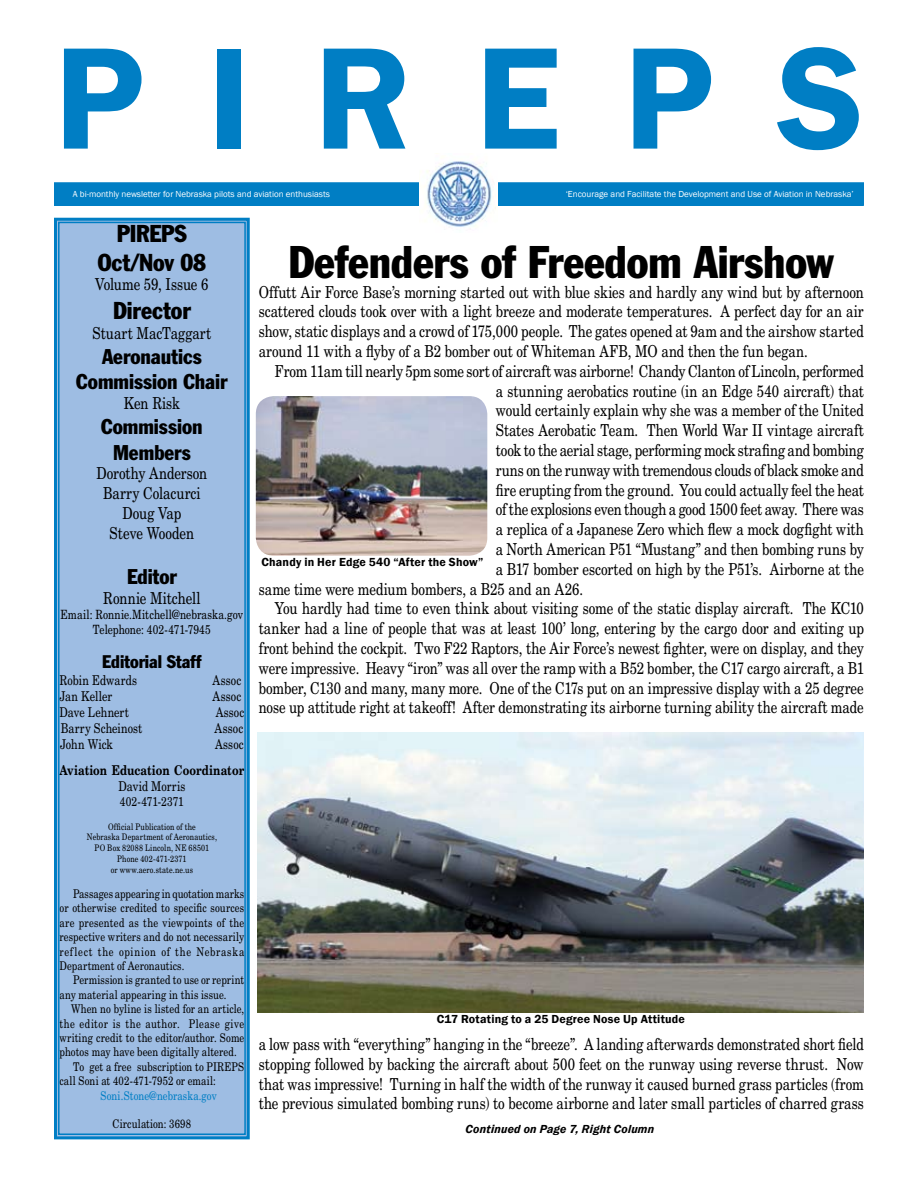
<style>
.page{position:relative;width:918px;height:1188px;background:#fff}
.page>*{position:absolute;margin:0;border:0;box-sizing:border-box;transform-origin:0 0}
.t1{font:600 150px "Franklin Gothic";letter-spacing:.42em;color:#007ec4}
.t2{font:condensed 45px "Franklin Gothic";letter-spacing:-.005em;color:#000}
.t3{font:condensed 24px/28.8px "Franklin Gothic";letter-spacing:-.005em;color:#000;text-align:center}
.t4{font:condensed 21px/25.2px "Franklin Gothic";color:#000;text-align:center}
.t5{font:condensed 18px "Franklin Gothic";color:#000}
.t6{font:16.5px/19.8px "New Century Schlbk";letter-spacing:-.005em;color:#000;text-align:justify;scale:.8 1}
.t7{font:13.5px "New Century Schlbk";letter-spacing:.01em;color:#000;scale:.8 1}
.t8{font:700 13.5px "New Century Schlbk";letter-spacing:.005em;color:#000;scale:.8 1}
.t9{font:12.75px/15.3px "New Century Schlbk";letter-spacing:.005em;color:#000;text-align:center;scale:.8 1}
.t10{font:12px/14.4px "New Century Schlbk";letter-spacing:.015em;color:#000;text-align:justify;scale:.8 1}
.t11{font:600 12px "Franklin Gothic";letter-spacing:.015em;color:#000}
.t12{font:12px "New Century Schlbk";letter-spacing:.045em;color:#000;scale:.8 1}
.t13{font:italic 600 12px "Franklin Gothic";color:#000}
.t14{font:12px "New Century Schlbk";letter-spacing:.01em;color:#007ec4;scale:.8 1}
.t15{font:9px "Franklin Gothic";color:#fff}
.t16{font:9px/10.8px "New Century Schlbk";letter-spacing:.02em;color:#000;text-align:center;scale:.8 1}
</style>
<div class="page">
<div style="left:55px;top:183px;width:808px;height:22px;background:#007ec4"></div>
<div style="left:54px;top:182px;width:810px;height:24px;border:2px solid #007ec4"></div>
<div style="left:56px;top:219px;width:192px;height:919px;background:#9ebde3"></div>
<div style="left:54px;top:218px;width:196px;height:921px;border:3px solid #007ec4"></div>
<img style="left:419px;top:161px;width:79px;height:66px">
<div style="left:58px;top:222px;width:188px;height:913px;border:2px solid #007ec4"></div>
<img style="left:256px;top:396px;width:231px;height:160px;border-radius:18px">
<img style="left:258px;top:733px;width:605px;height:280px">
<h1 class="t1" style="left:54px;top:6px;width:812px">PIREPS</h1>
<p class="t15" style="left:73px;top:188px;width:259px">A bi-monthly newsletter for Nebraska pilots and aviation enthusiasts</p>
<p class="t15" style="left:566px;top:188px;width:290px">‘Encourage and Facilitate the Development and Use of Aviation in Nebraska’</p>
<h3 class="t3" style="left:98px;top:219px;width:110px">PIREPS<br>Oct/Nov 08</h3>
<p class="t6" style="left:95px;top:275px;width:143px">Volume 59, Issue 6</p>
<h3 class="t3" style="left:113px;top:296px;width:79px">Director</h3>
<p class="t6" style="left:93px;top:323px;width:150px">Stuart MacTaggart</p>
<p class="t4" style="left:76px;top:344px;width:153px">Aeronautics<br>Commission Chair</p>
<p class="t6" style="left:124px;top:393px;width:72px">Ken Risk</p>
<p class="t4" style="left:101px;top:414px;width:103px">Commission<br>Members</p>
<p class="t6" style="left:96px;top:464px;width:140px;text-align:center">Dorothy Anderson<br>Barry Colacurci<br>Doug Vap<br>Steve Wooden</p>
<p class="t4" style="left:127px;top:563px;width:51px">Editor</p>
<p class="t6" style="left:103px;top:588px;width:123px">Ronnie Mitchell</p>
<p class="t9" style="left:61px;top:607px;width:230px">Email: Ronnie.Mitchell@nebraska.gov<br>Telephone: 402-471-7945</p>
<p class="t5" style="left:102px;top:651px;width:101px">Editorial Staff</p>
<p class="t7" style="left:60px;top:672px;width:98px">Robin Edwards</p>
<p class="t7" style="left:213px;top:672px;width:37px">Assoc</p>
<p class="t7" style="left:60px;top:688px;width:67px">Jan Keller</p>
<p class="t7" style="left:213px;top:688px;width:37px">Assoc</p>
<p class="t7" style="left:60px;top:704px;width:88px">Dave Lehnert</p>
<p class="t7" style="left:216px;top:704px;width:37px">Assoc</p>
<p class="t7" style="left:61px;top:720px;width:104px">Barry Scheinost</p>
<p class="t7" style="left:215px;top:720px;width:37px">Assoc</p>
<p class="t7" style="left:60px;top:736px;width:68px">John Wick</p>
<p class="t7" style="left:215px;top:736px;width:37px">Assoc</p>
<p class="t8" style="left:60px;top:761px;width:232px">Aviation Education Coordinator</p>
<p class="t7" style="left:118px;top:778px;width:85px">David Morris</p>
<p class="t9" style="left:120px;top:794px;width:81px">402-471-2371</p>
<p class="t16" style="left:87px;top:821px;width:164px">Official Publication of the<br>Nebraska Department of Aeronautics,<br>PO Box 82088 Lincoln, NE 68501<br>Phone 402-471-2371<br>or www.aero.state.ne.us</p>
<p class="t10" style="left:60px;top:886px;width:233px;text-indent:14px">Passages appearing in quotation marks or otherwise credited to specific sources are presented as the viewpoints of the respective writers and do not necessarily reflect the opinion of the Nebraska Department of Aeronautics.</p>
<p class="t10" style="left:60px;top:973px;width:232px;text-indent:14px">Permission is granted to use or reprint any material appearing in this issue.</p>
<p class="t10" style="left:71px;top:1002px;width:218px">When no byline is listed for an article,</p>
<p class="t12" style="left:60px;top:1016px;width:232px">the editor is the author. Please give</p>
<p class="t10" style="left:60px;top:1030px;width:232px">writing credit to the editor/author. Some</p>
<p class="t10" style="left:60px;top:1045px;width:223px">photos may have been digitally altered.</p>
<p class="t10" style="left:73px;top:1059px;width:216px">To get a free subscription to PIREPS</p>
<p class="t10" style="left:60px;top:1074px;width:197px">call Soni at 402-471-7952 or email:</p>
<p class="t14" style="left:100px;top:1088px;width:147px">Soni.Stone@nebraska.gov</p>
<p class="t10" style="left:113px;top:1117px;width:100px">Circulation: 3698</p>
<h2 class="t2" style="left:289px;top:234px;width:547px">Defenders of Freedom Airshow</h2>
<p class="t6" style="left:259px;top:282px;width:758px">Offutt Air Force Base’s morning started out with blue skies and hardly any wind but by afternoon scattered clouds took over with a light breeze and moderate temperatures. A perfect day for an air show, static displays and a crowd of 175,000 people. The gates opened at 9am and the airshow started around 11 with a flyby of a B2 bomber out of Whiteman AFB, MO and then the fun began.</p>
<p class="t6" style="left:275px;top:361px;width:738px">From 11am till nearly 5pm some sort of aircraft was airborne! Chandy Clanton of Lincoln, performed</p>
<p class="t6" style="left:496px;top:381px;width:462px">a stunning aerobatics routine (in an Edge 540 aircraft) that</p>
<p class="t6" style="left:496px;top:401px;width:462px">would certainly explain why she was a member of the United</p>
<p class="t6" style="left:496px;top:420px;width:462px">States Aerobatic Team. Then World War II vintage aircraft</p>
<p class="t6" style="left:496px;top:440px;width:462px">took to the aerial stage, performing mock strafing and bombing</p>
<p class="t6" style="left:496px;top:460px;width:462px">runs on the runway with tremendous clouds of black smoke and</p>
<p class="t6" style="left:496px;top:480px;width:462px">fire erupting from the ground. You could actually feel the heat</p>
<p class="t6" style="left:496px;top:500px;width:462px">of the explosions even though a good 1500 feet away. There was</p>
<p class="t6" style="left:496px;top:519px;width:462px">a replica of a Japanese Zero which flew a mock dogfight with</p>
<p class="t6" style="left:496px;top:539px;width:462px">a North American P51 “Mustang” and then bombing runs by</p>
<p class="t6" style="left:496px;top:559px;width:462px">a B17 bomber escorted on high by the P51’s. Airborne at the</p>
<p class="t6" style="left:259px;top:579px;width:407px">same time were medium bombers, a B25 and an A26.</p>
<p class="t6" style="left:275px;top:599px;width:738px">You hardly had time to even think about visiting some of the static display aircraft. The KC10</p>
<p class="t6" style="left:259px;top:618px;width:758px">tanker had a line of people that was at least 100’ long, entering by the cargo door and exiting up</p>
<p class="t6" style="left:259px;top:638px;width:758px">front behind the cockpit. Two F22 Raptors, the Air Force’s newest fighter, were on display, and they</p>
<p class="t6" style="left:259px;top:658px;width:758px">were impressive. Heavy “iron” was all over the ramp with a B52 bomber, the C17 cargo aircraft, a B1</p>
<p class="t6" style="left:259px;top:678px;width:758px">bomber, C130 and many, many more. One of the C17s put on an impressive display with a 25 degree</p>
<p class="t6" style="left:259px;top:698px;width:758px">nose up attitude right at takeoff! After demonstrating its airborne turning ability the aircraft made</p>
<p class="t11" style="left:261px;top:554px;width:223px">Chandy in Her Edge 540 “After the Show”</p>
<p class="t11" style="left:437px;top:1012px;width:250px">C17 Rotating to a 25 Degree Nose Up Attitude</p>
<p class="t6" style="left:259px;top:1034px;width:758px">a low pass with “everything” hanging in the “breeze”. A landing afterwards demonstrated short field stopping followed by backing the aircraft about 500 feet on the runway using reverse thrust. Now that was impressive! Turning in half the width of the runway it caused burned grass particles (from the previous simulated bombing runs) to become airborne and later small particles of charred grass</p>
<p class="t13" style="left:465px;top:1122px;width:192px">Continued on Page 7, Right Column</p>
</div>
